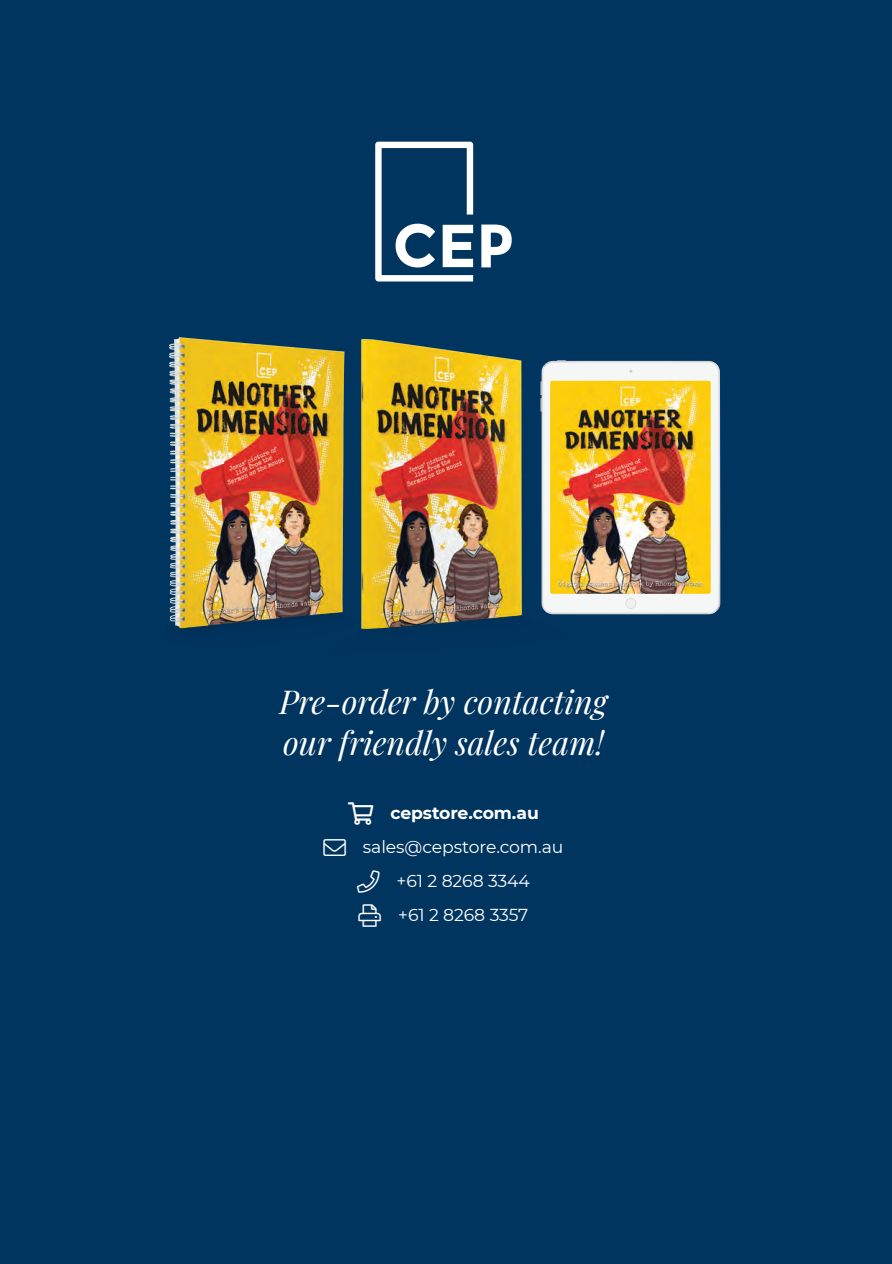
<style>
.page{position:relative;width:892px;height:1264px;background:#fff}
.page>*{position:absolute;margin:0;border:0;box-sizing:border-box;transform-origin:0 0}
.t1{font:italic 32.25px/40.5px "Playfair Display";color:#fff}
.t2{font:17.25px/34px "Montserrat";letter-spacing:-.005em;color:#fff}
.t3{font:700 17.25px "Montserrat";letter-spacing:-.005em;color:#fff}
</style>
<div class="page">
<div style="left:0;top:0;width:892px;height:1263px;background:#003560"></div>
<svg style="left:481px;top:224px;width:31px;height:43px"></svg>
<svg style="left:375px;top:142px;width:98px;height:139px"></svg>
<img style="left:169px;top:337px;width:135px;height:293px">
<img style="left:304px;top:339px;width:277px;height:290px">
<svg style="left:541px;top:360px;width:179px;height:254px"></svg>
<img style="left:550px;top:380px;width:161px;height:213px">
<h1 class="t1" style="left:279px;top:679px;width:329px">Pre-order by contacting our friendly sales team!</h1>
<p class="t3" style="left:348px;top:799px;width:192px">★ cepstore.com.au</p>
<p class="t2" style="left:397px;top:828px;width:168px;text-indent:-73px">→ sales@cepstore.com.au +61 2 8268 3344<br>+61 2 8268 3357</p>
</div>
